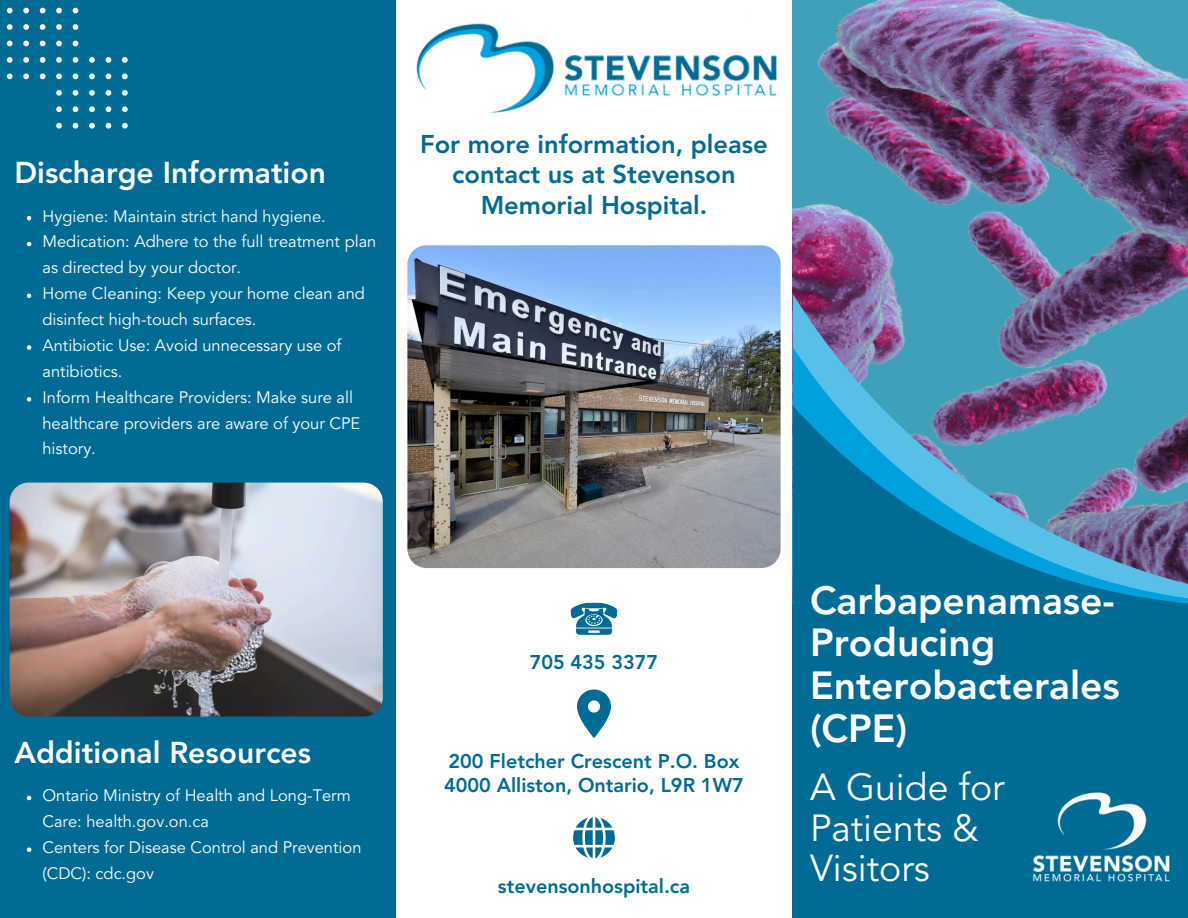
<style>
.page{position:relative;width:1188px;height:918px;background:#006b94}
.page>*{position:absolute;margin:0;border:0;box-sizing:border-box;transform-origin:0 0}
.t1{font:800 38.85px/42.8px "Avenir LT Std";color:#fff}
.t2{font:37.35px/40.5px "Avenir LT Std";color:#fff}
.t3{font:800 30px "Avenir LT Std";color:#fff}
.t4{font:800 25.5px/30.3px "Avenir LT Std";color:#006b94;text-align:center}
.t5{font:800 19.8px/23.4px "Avenir LT Std";color:#006b94}
.t6{font:16.5px/25.8px "Avenir LT Std";color:#fff}
</style>
<div class="page">
<img style="left:792px;top:0;width:396px;height:600px">
<div style="left:396px;top:0;width:396px;height:918px;background:#fff"></div>
<svg style="left:7px;top:8px;width:6px;height:5px"></svg>
<svg style="left:23px;top:8px;width:6px;height:5px"></svg>
<svg style="left:40px;top:8px;width:5px;height:5px"></svg>
<svg style="left:56px;top:8px;width:6px;height:5px"></svg>
<svg style="left:73px;top:8px;width:5px;height:5px"></svg>
<svg style="left:7px;top:24px;width:6px;height:6px"></svg>
<svg style="left:23px;top:24px;width:6px;height:6px"></svg>
<svg style="left:40px;top:24px;width:5px;height:6px"></svg>
<svg style="left:56px;top:24px;width:6px;height:6px"></svg>
<svg style="left:73px;top:24px;width:5px;height:6px"></svg>
<svg style="left:7px;top:41px;width:6px;height:5px"></svg>
<svg style="left:23px;top:41px;width:6px;height:5px"></svg>
<svg style="left:40px;top:41px;width:5px;height:5px"></svg>
<svg style="left:56px;top:41px;width:6px;height:5px"></svg>
<svg style="left:73px;top:41px;width:5px;height:5px"></svg>
<svg style="left:7px;top:57px;width:6px;height:6px"></svg>
<svg style="left:23px;top:57px;width:6px;height:6px"></svg>
<svg style="left:40px;top:57px;width:5px;height:6px"></svg>
<svg style="left:56px;top:57px;width:6px;height:6px"></svg>
<svg style="left:73px;top:57px;width:5px;height:6px"></svg>
<svg style="left:89px;top:57px;width:6px;height:6px"></svg>
<svg style="left:106px;top:57px;width:5px;height:6px"></svg>
<svg style="left:122px;top:57px;width:5px;height:6px"></svg>
<svg style="left:7px;top:74px;width:6px;height:5px"></svg>
<svg style="left:23px;top:74px;width:6px;height:5px"></svg>
<svg style="left:40px;top:74px;width:5px;height:5px"></svg>
<svg style="left:56px;top:74px;width:6px;height:5px"></svg>
<svg style="left:73px;top:74px;width:5px;height:5px"></svg>
<svg style="left:89px;top:74px;width:6px;height:5px"></svg>
<svg style="left:106px;top:74px;width:5px;height:5px"></svg>
<svg style="left:122px;top:74px;width:5px;height:5px"></svg>
<svg style="left:56px;top:90px;width:6px;height:6px"></svg>
<svg style="left:73px;top:90px;width:5px;height:6px"></svg>
<svg style="left:89px;top:90px;width:6px;height:6px"></svg>
<svg style="left:106px;top:90px;width:5px;height:6px"></svg>
<svg style="left:122px;top:90px;width:5px;height:6px"></svg>
<svg style="left:56px;top:106px;width:6px;height:6px"></svg>
<svg style="left:73px;top:106px;width:5px;height:6px"></svg>
<svg style="left:89px;top:106px;width:6px;height:6px"></svg>
<svg style="left:106px;top:106px;width:5px;height:6px"></svg>
<svg style="left:122px;top:106px;width:5px;height:6px"></svg>
<svg style="left:56px;top:123px;width:6px;height:5px"></svg>
<svg style="left:73px;top:123px;width:5px;height:5px"></svg>
<svg style="left:89px;top:123px;width:6px;height:5px"></svg>
<svg style="left:106px;top:123px;width:5px;height:5px"></svg>
<svg style="left:122px;top:123px;width:5px;height:5px"></svg>
<svg style="left:570px;top:603px;width:48px;height:32px"></svg>
<svg style="left:577px;top:690px;width:34px;height:48px"></svg>
<svg style="left:573px;top:817px;width:42px;height:41px"></svg>
<img style="left:1032px;top:792px;width:138px;height:90px">
<img style="left:416px;top:23px;width:361px;height:90px">
<img style="left:407px;top:245px;width:374px;height:323px">
<svg style="left:793px;top:294px;width:395px;height:53px;background:#5d7ba1"></svg>
<svg style="left:793px;top:347px;width:395px;height:256px;background:#538cb0"></svg>
<svg style="left:793px;top:406px;width:390px;height:197px"></svg>
<svg style="left:27px;top:216px;width:4px;height:4px"></svg>
<svg style="left:27px;top:242px;width:4px;height:4px"></svg>
<svg style="left:27px;top:294px;width:4px;height:4px"></svg>
<svg style="left:27px;top:345px;width:4px;height:5px"></svg>
<svg style="left:27px;top:397px;width:4px;height:5px"></svg>
<svg style="left:27px;top:796px;width:4px;height:4px"></svg>
<svg style="left:27px;top:847px;width:4px;height:5px"></svg>
<img style="left:10px;top:483px;width:373px;height:234px">
<p class="t3" style="left:14px;top:161px;width:313px">Discharge Information</p>
<p class="t6" style="left:42px;top:204px;width:285px">Hygiene: Maintain strict hand hygiene.</p>
<p class="t6" style="left:42px;top:230px;width:335px">Medication: Adhere to the full treatment plan as directed by your doctor.</p>
<h3 class="t6" style="left:42px;top:282px;width:324px">Home Cleaning: Keep your home clean and disinfect high-touch surfaces.</h3>
<p class="t6" style="left:42px;top:334px;width:301px">Antibiotic Use: Avoid unnecessary use of antibiotics.</p>
<p class="t6" style="left:42px;top:386px;width:319px">Inform Healthcare Providers: Make sure all healthcare providers are aware of your CPE history.</p>
<p class="t4" style="left:420px;top:131px;width:349px">For more information, please contact us at Stevenson<br>Memorial Hospital.</p>
<h5 class="t3" style="left:14px;top:740px;width:298px">Additional Resources</h5>
<p class="t6" style="left:42px;top:784px;width:310px">Ontario Ministry of Health and Long-Term<br>Care: health.gov.on.ca</p>
<p class="t6" style="left:42px;top:836px;width:321px">Centers for Disease Control and Prevention (CDC): cdc.gov</p>
<p class="t5" style="left:530px;top:652px;width:130px">705 435 3377</p>
<p class="t5" style="left:444px;top:751px;width:301px">200 Fletcher Crescent P.O. Box<br>4000 Alliston, Ontario, L9R 1W7</p>
<p class="t5" style="left:498px;top:876px;width:194px">stevensonhospital.ca</p>
<h3 class="t1" style="left:810px;top:582px;width:311px">Carbapenamase-<br>Producing<br>Enterobacterales (CPE)</h3>
<h4 class="t2" style="left:810px;top:770px;width:196px">A Guide for<br>Patients &amp;<br>Visitors</h4>
</div>
